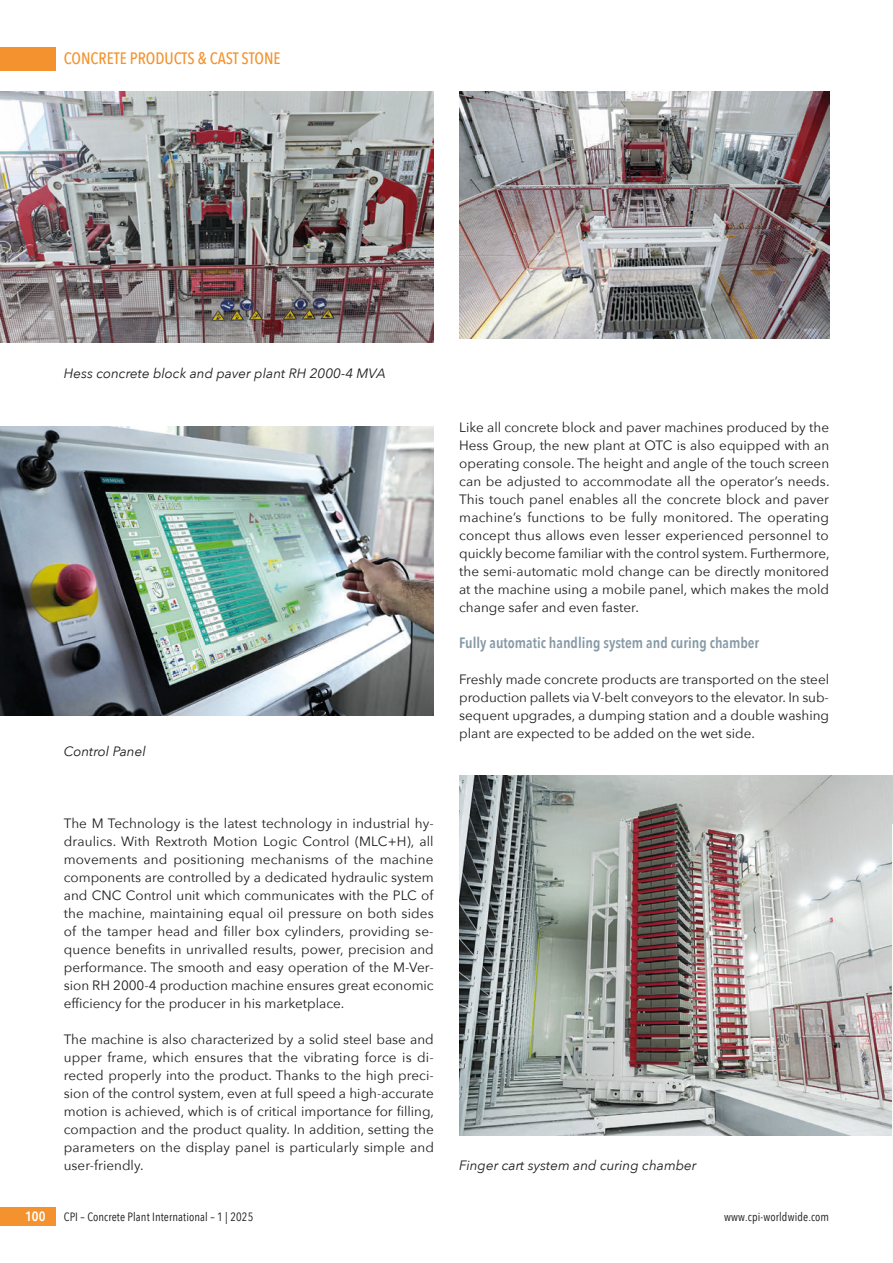
<style>
.page{position:relative;width:893px;height:1263px;background:#fff}
.page>*{position:absolute;margin:0;border:0;box-sizing:border-box;transform-origin:0 0}
.t1{font:500 16.5px "Avenir Next Condensed";color:#f3922e}
.t2{font:600 15px "Avenir Next Condensed";color:#869aa6}
.t3{font:13.5px/18px "Avenir Next";color:#1d1d1b;text-align:justify}
.t4{font:italic 13.5px "Avenir Next";color:#1d1d1b}
.t5{font:600 13.5px "Avenir Next Condensed";color:#fff}
.t6{font:12px "Avenir Next Condensed";letter-spacing:.01em;color:#1d1d1b}
</style>
<div class="page">
<div style="left:0;top:47px;width:55px;height:23px;background:#f3922e"></div>
<div style="left:0;top:1208px;width:55px;height:18px;background:#f3922e"></div>
<img style="left:0;top:91px;width:434px;height:252px">
<img style="left:459px;top:91px;width:370px;height:247px">
<img style="left:0;top:426px;width:434px;height:289px">
<img style="left:459px;top:775px;width:434px;height:360px">
<img style="left:892px;top:1006px;width:1px;height:129px">
<hr style="left:892px;top:859px;width:1px;height:147px;background:#ffe600">
<hr style="left:892px;top:825px;width:1px;height:167px;background:#0d0803">
<p class="t1" style="left:64px;top:49px;width:218px">CONCRETE PRODUCTS &amp; CAST STONE</p>
<p class="t4" style="left:64px;top:362px;width:323px">Hess concrete block and paver plant RH 2000-4 MVA</p>
<p class="t4" style="left:64px;top:740px;width:83px">Control Panel</p>
<p class="t3" style="left:64px;top:814px;width:372px">The M Technology is the latest technology in industrial hy&shy;draulics. With Rextroth Motion Logic Control (MLC+H), all movements and positioning mechanisms of the machine components are controlled by a dedicated hydraulic system and CNC Control unit which communicates with the PLC of the machine, maintaining equal oil pressure on both sides of the tamper head and filler box cylinders, providing se&shy;quence benefits in unrivalled results, power, precision and performance. The smooth and easy operation of the M-Ver&shy;sion RH 2000-4 production machine ensures great economic efficiency for the producer in his marketplace.</p>
<p class="t3" style="left:64px;top:1030px;width:372px">The machine is also characterized by a solid steel base and upper frame, which ensures that the vibrating force is di&shy;rected properly into the product. Thanks to the high preci&shy;sion of the control system, even at full speed a high-accurate motion is achieved, which is of critical importance for filling, compaction and the product quality. In addition, setting the parameters on the display panel is particularly simple and user-friendly.</p>
<p class="t3" style="left:459px;top:418px;width:372px">Like all concrete block and paver machines produced by the Hess Group, the new plant at OTC is also equipped with an operating console. The height and angle of the touch screen can be adjusted to accommodate all the operator’s needs.<br>This touch panel enables all the concrete block and paver machine’s functions to be fully monitored. The operating concept thus allows even lesser experienced personnel to quickly become familiar with the control system. Furthermore, the semi-automatic mold change can be directly monitored at the machine using a mobile panel, which makes the mold change safer and even faster.</p>
<p class="t2" style="left:459px;top:630px;width:302px">Fully automatic handling system and curing chamber</p>
<p class="t3" style="left:459px;top:670px;width:371px">Freshly made concrete products are transported on the steel production pallets via V-belt conveyors to the elevator. In sub&shy;sequent upgrades, a dumping station and a double washing plant are expected to be added on the wet side.</p>
<p class="t4" style="left:459px;top:1154px;width:239px">Finger cart system and curing chamber</p>
<p class="t5" style="left:25px;top:1205px;width:22px">100</p>
<p class="t6" style="left:64px;top:1207px;width:191px">CPI – Concrete Plant International – 1 | 2025</p>
<p class="t6" style="left:724px;top:1207px;width:107px">www.cpi-worldwide.com</p>
</div>
